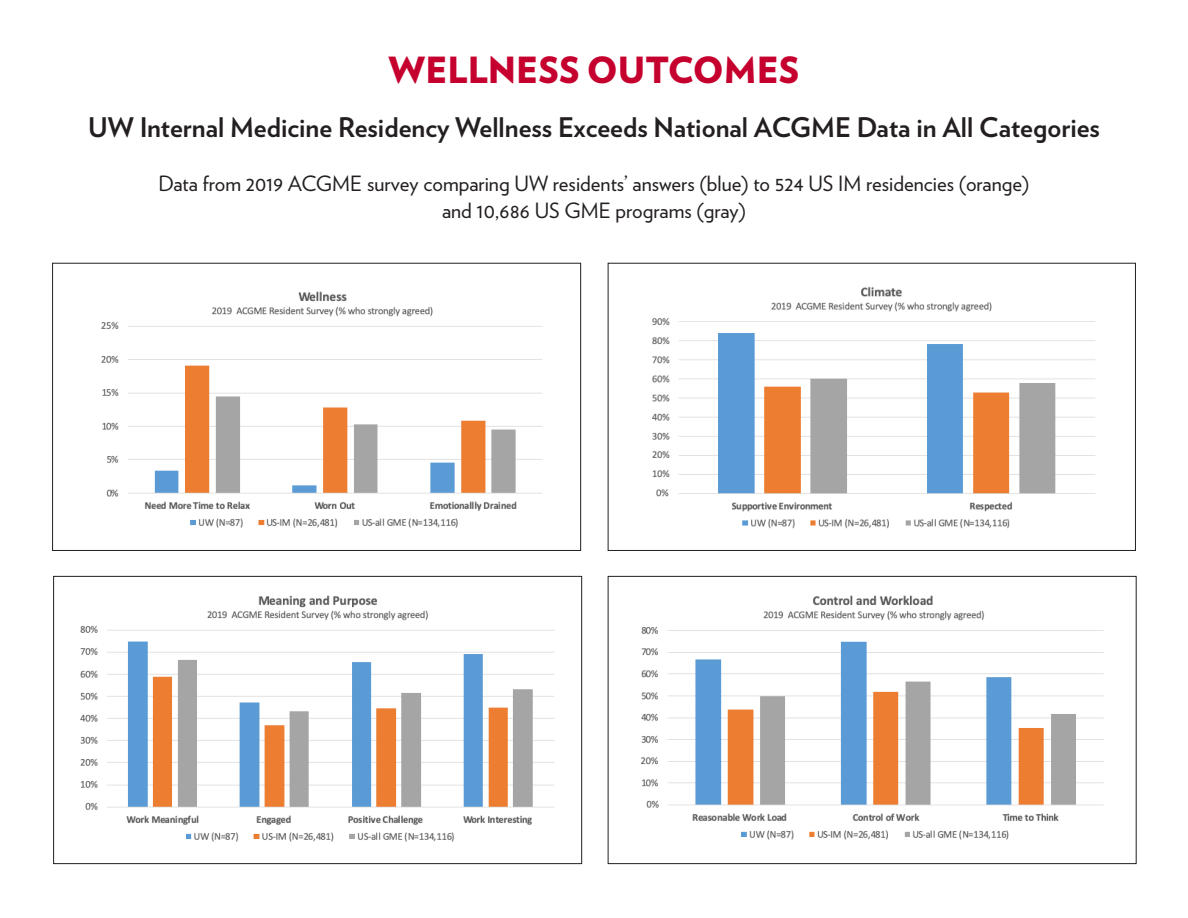
<style>
.page{position:relative;width:1188px;height:918px;background:#fff}
.page>*{position:absolute;margin:0;border:0;box-sizing:border-box;transform-origin:0 0}
.text{font:900 36px "Verlag";color:#c5002e}
.text-2{font:700 27px "Verlag";color:#231f20}
.text-3{font:21px/27px "Verlag";color:#231f20;text-align:center}
</style>
<div class="page">
<img style="left:652px;top:286px;width:443px;height:243px">
<div style="left:608px;top:263px;width:528px;height:288px;border:1px solid #231f20"></div>
<img style="left:101px;top:291px;width:442px;height:237px">
<div style="left:52px;top:263px;width:529px;height:288px;border:1px solid #231f20"></div>
<img style="left:641px;top:595px;width:463px;height:245px">
<div style="left:608px;top:576px;width:529px;height:288px;border:1px solid #231f20"></div>
<img style="left:80px;top:595px;width:475px;height:247px">
<div style="left:53px;top:576px;width:529px;height:288px;border:1px solid #231f20"></div>
<p class="text" style="left:389px;top:40px;width:412px">WELLNESS OUTCOMES</p>
<p class="text-2" style="left:88px;top:106px;width:1013px">UW Internal Medicine Residency Wellness Exceeds National ACGME Data in All Categories</p>
<p class="text-3" style="left:159px;top:169px;width:872px">Data from 2019 ACGME survey comparing UW residents’ answers (blue) to 524 US IM residencies (orange) and 10,686 US GME programs (gray)</p>
</div>
